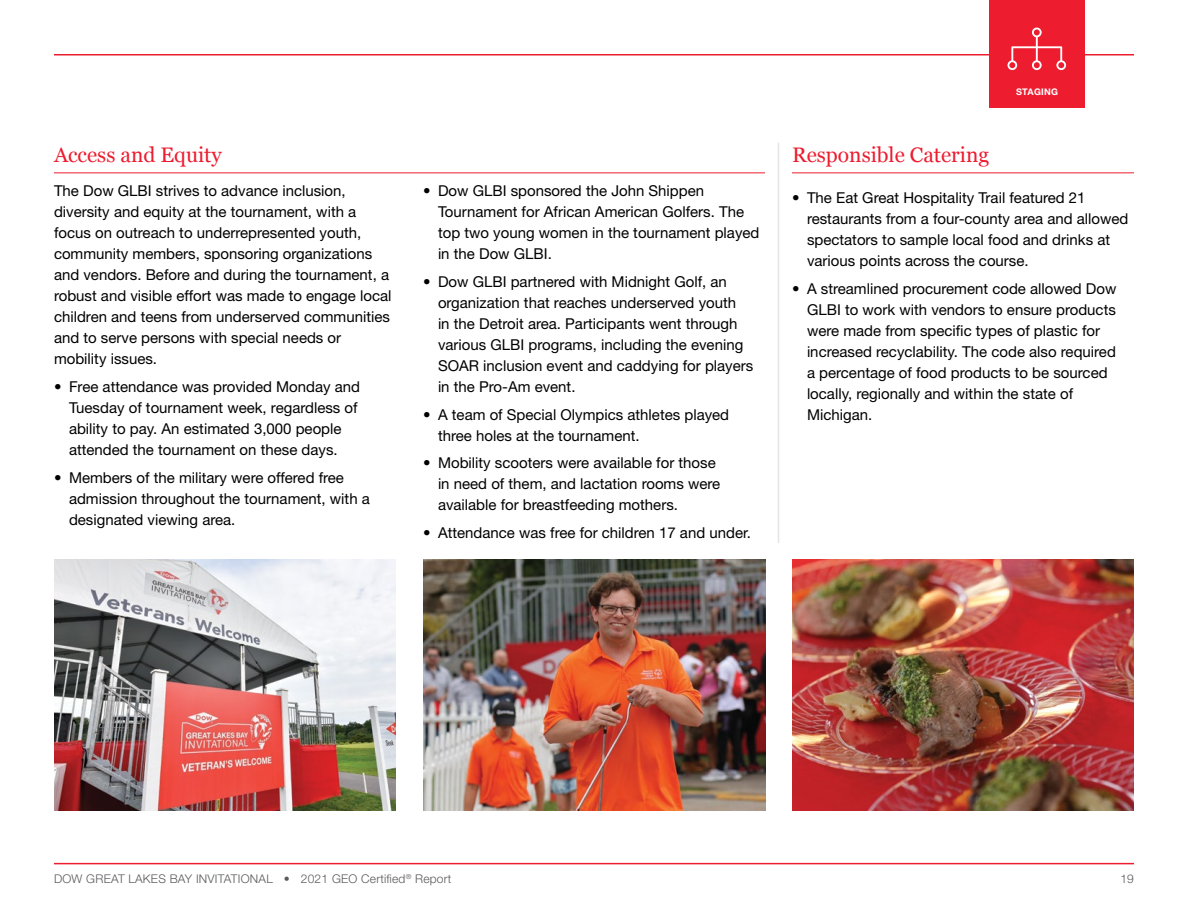
<style>
.page{position:relative;width:1188px;height:918px;background:#fff}
.page>*{position:absolute;margin:0;border:0;box-sizing:border-box;transform-origin:0 0}
.t1{font:21px "Georgia";color:#ed1c2f}
.t2{font:15px/21px "Helvetica Neue LT Std";color:#000}
.t3{font:300 12px "Helvetica Neue LT Std";letter-spacing:.02em;color:#58595b}
.t4{font:700 9.15px "Helvetica Neue LT Std";letter-spacing:.03em;color:#fff}
</style>
<div class="page">
<hr style="left:54px;top:863px;width:1080px;height:1px;background:#ed1c2f">
<hr style="left:54px;top:54px;width:1080px;height:2px;background:#ed1c2f">
<div style="left:989px;top:0;width:95px;height:108px;background:#ed1c2f"></div>
<svg style="left:1032px;top:28px;width:10px;height:9px"></svg>
<svg style="left:1007px;top:46px;width:59px;height:24px"></svg>
<hr style="left:1036px;top:36px;width:2px;height:26px;background:#fff">
<hr style="left:54px;top:172px;width:711px;height:1px;background:#ed1c2f">
<hr style="left:792px;top:172px;width:342px;height:1px;background:#ed1c2f">
<img style="left:54px;top:559px;width:342px;height:252px">
<img style="left:792px;top:559px;width:342px;height:252px">
<img style="left:423px;top:559px;width:342px;height:252px">
<hr style="left:778px;top:143px;width:1px;height:400px;background:#e3e5e7">
<h1 class="t1" style="left:54px;top:142px;width:169px">Access and Equity</h1>
<p class="t2" style="left:54px;top:180px;width:339px">The Dow GLBI strives to advance inclusion, diversity and equity at the tournament, with a focus on outreach to underrepresented youth, community members, sponsoring organizations and vendors. Before and during the tournament, a robust and visible effort was made to engage local children and teens from underserved communities and to serve persons with special needs or mobility issues.</p>
<p class="t2" style="left:69px;top:376px;width:293px;text-indent:-15px">• Free attendance was provided Monday and Tuesday of tournament week, regardless of ability to pay. An estimated 3,000 people attended the tournament on these days.</p>
<p class="t2" style="left:69px;top:467px;width:302px;text-indent:-15px">• Members of the military were offered free admission throughout the tournament, with a designated viewing area.</p>
<p class="t2" style="left:438px;top:180px;width:323px;text-indent:-15px">• Dow GLBI sponsored the John Shippen Tournament for African American Golfers. The top two young women in the tournament played in the Dow GLBI.</p>
<p class="t2" style="left:438px;top:271px;width:317px;text-indent:-15px">• Dow GLBI partnered with Midnight Golf, an organization that reaches underserved youth<br>in the Detroit area. Participants went through various GLBI programs, including the evening SOAR inclusion event and caddying for players in the Pro-Am event.</p>
<p class="t2" style="left:438px;top:404px;width:293px;text-indent:-15px">• A team of Special Olympics athletes played three holes at the tournament.</p>
<p class="t2" style="left:438px;top:452px;width:284px;text-indent:-15px">• Mobility scooters were available for those in need of them, and lactation rooms were available for breastfeeding mothers.</p>
<p class="t2" style="left:423px;top:522px;width:329px">• Attendance was free for children 17 and under.</p>
<p class="t4" style="left:1016px;top:86px;width:44px">STAGING</p>
<h1 class="t1" style="left:792px;top:142px;width:199px">Responsible Catering</h1>
<p class="t2" style="left:807px;top:187px;width:323px;text-indent:-15px">• The Eat Great Hospitality Trail featured 21 restaurants from a four-county area and allowed spectators to sample local food and drinks at various points across the course.</p>
<p class="t2" style="left:807px;top:278px;width:311px;text-indent:-15px">• A streamlined procurement code allowed Dow GLBI to work with vendors to ensure products were made from specific types of plastic for increased recyclability. The code also required a percentage of food products to be sourced locally, regionally and within the state of Michigan.</p>
<p class="t3" style="left:54px;top:871px;width:399px">DOW GREAT LAKES BAY INVITATIONAL • 2021 GEO Certified<sup>®</sup> Report</p>
<p class="t3" style="left:1120px;top:871px;width:15px">19</p>
</div>
